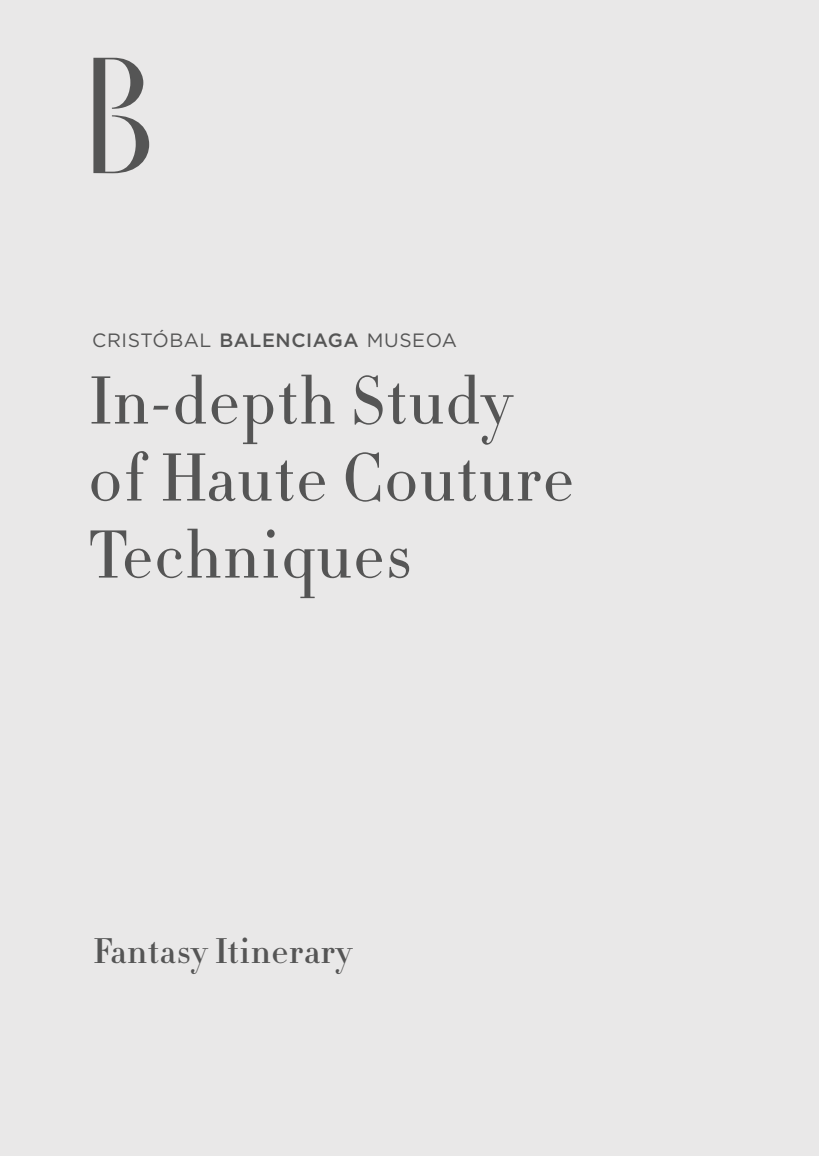
<style>
.page{position:relative;width:819px;height:1156px;background:#e9e8e8}
.page>*{position:absolute;margin:0;border:0;box-sizing:border-box;transform-origin:0 0}
.t1{font:300 66.5px/77px "Didot HTF 06";letter-spacing:.02em;color:#555}
.t2{font:500 35px "Didot HTF 06";letter-spacing:.02em;color:#555}
.t3{font:19.25px "Gotham";letter-spacing:.03em;color:#555}
.s1{font-weight:500}
</style>
<div class="page">
<svg style="left:93px;top:57px;width:56px;height:116px"></svg>
<p class="t3" style="left:92px;top:327px;width:366px">CRISTÓBAL <span class="s1">BALENCIAGA</span> MUSEOA</p>
<p class="t1" style="left:88px;top:364px;width:487px">In-depth Study of Haute Couture<br>Techniques</p>
<p class="t2" style="left:93px;top:929px;width:260px">Fantasy Itinerary</p>
</div>
